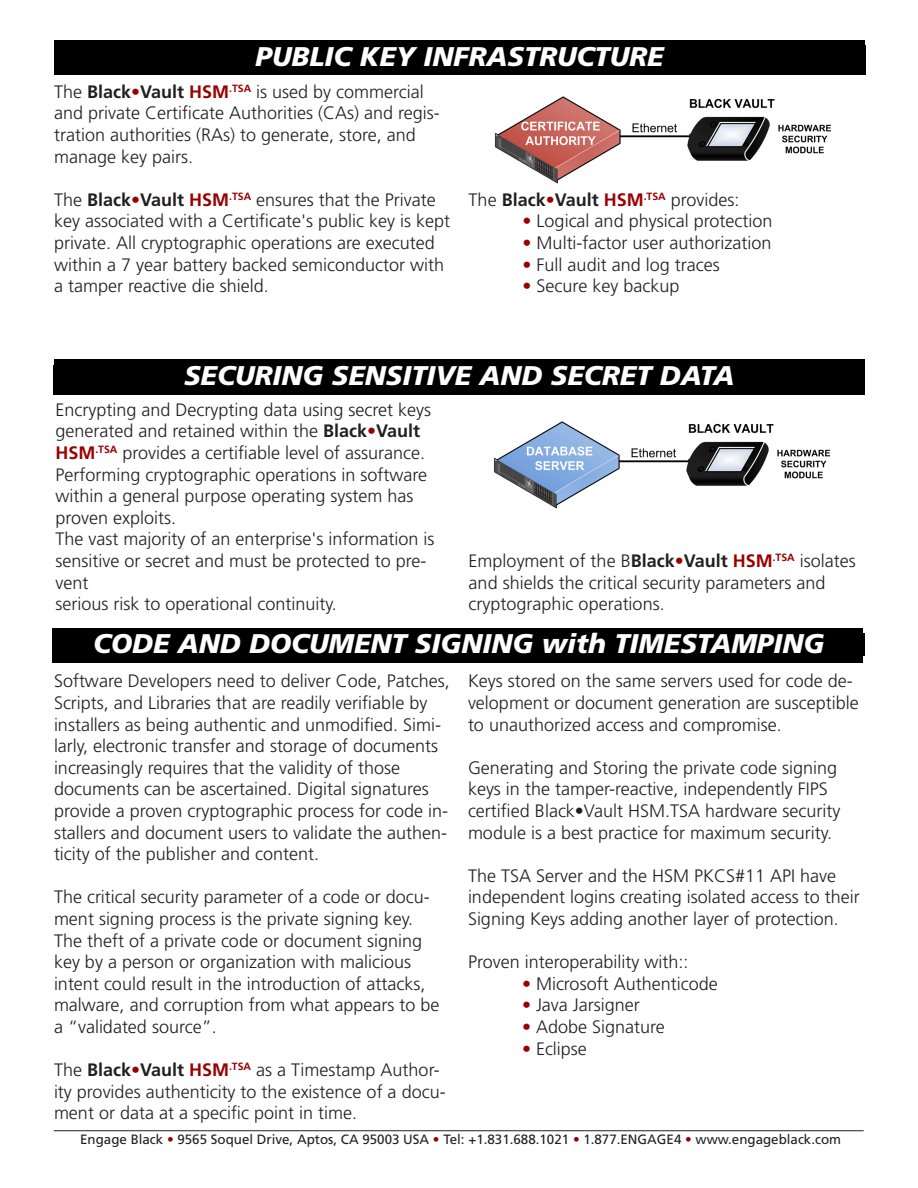
<style>
.page{position:relative;width:918px;height:1188px;background:#fff}
.page>*{position:absolute;margin:0;border:0;box-sizing:border-box;transform-origin:0 0}
.t1{font:italic 900 27px "Frutiger";color:#fff}
.t2{font:300 18px/21.6px "Frutiger";color:#231f20}
.t3{font:13.5px "Frutiger";color:#231f20}
.s1{font-weight:700}
.s2{font-weight:700;color:#9a0000}
.s3{color:#9a0000}
</style>
<div class="page">
<div style="left:55px;top:40px;width:810px;height:35px;background:#000"></div>
<div style="left:54px;top:45px;width:811px;height:30px;background:#000"></div>
<div style="left:52px;top:629px;width:811px;height:34px;background:#000"></div>
<div style="left:53px;top:633px;width:811px;height:23px;background:#000"></div>
<img style="left:495px;top:96px;width:337px;height:87px">
<div style="left:54px;top:360px;width:811px;height:34px;background:#000"></div>
<img style="left:494px;top:421px;width:337px;height:88px">
<hr style="left:54px;top:1130px;width:810px;height:1px;background:#231f20">
<p class="t1" style="left:256px;top:40px;width:410px">PUBLIC KEY INFRASTRUCTURE</p>
<p class="t2" style="left:54px;top:81px;width:371px">The <span class="s1">Black</span><span class="s2">•</span><span class="s1">Vault</span> <span class="s2">HSM</span><sup>.TSA</sup> is used by commercial</p>
<p class="t2" style="left:54px;top:103px;width:387px">and private Certificate Authorities (CAs) and regis&shy;tration authorities (RAs) to generate, store, and</p>
<p class="t2" style="left:54px;top:146px;width:141px">manage key pairs.</p>
<p class="t2" style="left:54px;top:189px;width:383px">The <span class="s1">Black</span><span class="s2">•</span><span class="s1">Vault</span> <span class="s2">HSM</span><sup>.TSA</sup> ensures that the Private</p>
<p class="t2" style="left:54px;top:211px;width:398px">key associated with a Certificate's public key is kept</p>
<p class="t2" style="left:54px;top:232px;width:382px">private. All cryptographic operations are executed</p>
<p class="t2" style="left:54px;top:254px;width:392px">within a 7 year battery backed semiconductor with</p>
<p class="t2" style="left:54px;top:276px;width:216px">a tamper reactive die shield.</p>
<p class="t2" style="left:469px;top:189px;width:272px">The <span class="s1">Black</span><span class="s2">•</span><span class="s1">Vault</span> <span class="s2">HSM</span><sup>.TSA</sup> provides:</p>
<p class="t2" style="left:523px;top:211px;width:251px"><span class="s2">•</span> Logical and physical protection</p>
<p class="t2" style="left:523px;top:232px;width:250px"><span class="s2">•</span> Multi-factor user authorization</p>
<p class="t2" style="left:523px;top:254px;width:199px"><span class="s2">•</span> Full audit and log traces</p>
<p class="t2" style="left:523px;top:276px;width:158px"><span class="s2">•</span> Secure key backup</p>
<p class="t1" style="left:184px;top:359px;width:552px">SECURING SENSITIVE AND SECRET DATA</p>
<p class="t2" style="left:55px;top:399px;width:377px">Encrypting and Decrypting data using secret keys</p>
<p class="t2" style="left:55px;top:421px;width:371px">generated and retained within the <span class="s1">Black</span><span class="s2">•</span><span class="s1">Vault<br></span><span class="s2">HSM</span><sup>.TSA</sup> provides a certifiable level of assurance.</p>
<p class="t2" style="left:55px;top:464px;width:373px">Performing cryptographic operations in software</p>
<p class="t2" style="left:55px;top:485px;width:360px">within a general purpose operating system has</p>
<p class="t2" style="left:55px;top:507px;width:122px">proven exploits.</p>
<p class="t2" style="left:55px;top:529px;width:381px">The vast majority of an enterprise's information is</p>
<p class="t2" style="left:55px;top:550px;width:373px">sensitive or secret and must be protected to pre&shy;vent</p>
<p class="t2" style="left:55px;top:593px;width:283px">serious risk to operational continuity.</p>
<p class="t2" style="left:469px;top:550px;width:389px">Employment of the B<span class="s1">Black</span><span class="s2">•</span><span class="s1">Vault</span> <span class="s2">HSM</span><sup>.TSA</sup> isolates</p>
<p class="t2" style="left:469px;top:572px;width:358px">and shields the critical security parameters and</p>
<p class="t2" style="left:469px;top:593px;width:198px">cryptographic operations.</p>
<p class="t1" style="left:93px;top:628px;width:733px">CODE AND DOCUMENT SIGNING with TIMESTAMPING</p>
<p class="t2" style="left:54px;top:671px;width:397px">Software Developers need to deliver Code, Patches,</p>
<p class="t2" style="left:54px;top:692px;width:375px">Scripts, and Libraries that are readily verifiable by</p>
<p class="t2" style="left:54px;top:714px;width:389px">installers as being authentic and unmodified. Simi&shy;larly, electronic transfer and storage of documents</p>
<p class="t2" style="left:54px;top:757px;width:396px">increasingly requires that the validity of those documents can be ascertained. Digital signatures provide a proven cryptographic process for code in&shy;stallers and document users to validate the authen&shy;ticity of the publisher and content.</p>
<p class="t2" style="left:54px;top:887px;width:377px">The critical security parameter of a code or docu&shy;ment signing process is the private signing key.</p>
<p class="t2" style="left:54px;top:930px;width:370px">The theft of a private code or document signing</p>
<p class="t2" style="left:54px;top:951px;width:359px">key by a person or organization with malicious</p>
<p class="t2" style="left:54px;top:973px;width:373px">intent could result in the introduction of attacks,</p>
<p class="t2" style="left:54px;top:995px;width:387px">malware, and corruption from what appears to be</p>
<p class="t2" style="left:54px;top:1016px;width:164px">a “validated source”.</p>
<p class="t2" style="left:54px;top:1059px;width:393px">The <span class="s1">Black</span><span class="s2">•</span><span class="s1">Vault</span> <span class="s2">HSM</span><sup>.TSA</sup> as a Timestamp Author&shy;ity provides authenticity to the existence of a docu&shy;ment or data at a specific point in time.</p>
<p class="t2" style="left:468px;top:671px;width:392px">Keys stored on the same servers used for code de&shy;velopment or document generation are susceptible</p>
<p class="t2" style="left:468px;top:714px;width:315px">to unauthorized access and compromise.</p>
<p class="t2" style="left:468px;top:757px;width:371px">Generating and Storing the private code signing</p>
<p class="t2" style="left:468px;top:779px;width:361px">keys in the tamper-reactive, independently FIPS</p>
<p class="t2" style="left:468px;top:800px;width:374px">certified Black•Vault HSM.TSA hardware security</p>
<p class="t2" style="left:468px;top:822px;width:366px">module is a best practice for maximum security.</p>
<p class="t2" style="left:468px;top:865px;width:370px">The TSA Server and the HSM PKCS#11 API have</p>
<p class="t2" style="left:468px;top:887px;width:393px">independent logins creating isolated access to their</p>
<p class="t2" style="left:468px;top:908px;width:372px">Signing Keys adding another layer of protection.</p>
<p class="t2" style="left:468px;top:951px;width:222px">Proven interoperability with::</p>
<p class="t2" style="left:522px;top:973px;width:197px"><span class="s2">•</span> Microsoft Authenticode</p>
<p class="t2" style="left:522px;top:995px;width:119px"><span class="s2">•</span> Java Jarsigner</p>
<p class="t2" style="left:522px;top:1016px;width:144px"><span class="s2">•</span> Adobe Signature</p>
<p class="t2" style="left:522px;top:1038px;width:66px"><span class="s2">•</span> Eclipse</p>
<p class="t3" style="left:80px;top:1131px;width:762px">Engage Black <span class="s3">•</span> 9565 Soquel Drive, Aptos, CA 95003 USA <span class="s3">•</span> Tel: +1.831.688.1021 <span class="s3">•</span> 1.877.ENGAGE4 <span class="s3">•</span> www.engageblack.com</p>
</div>
